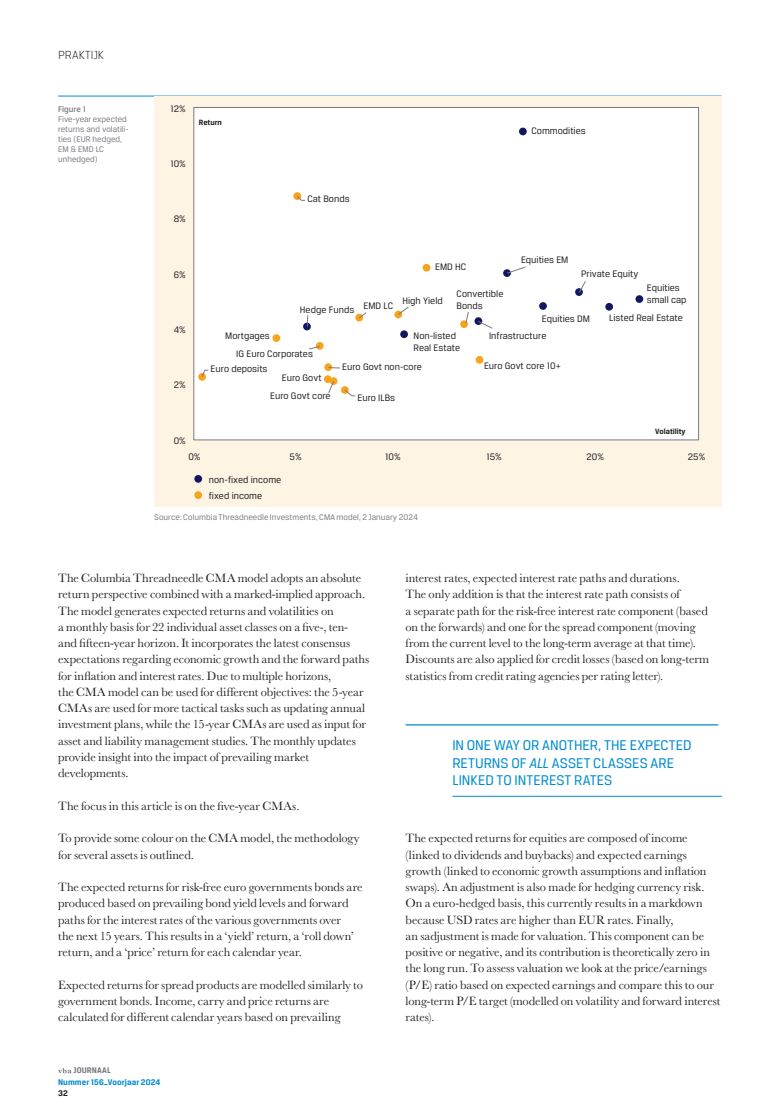
<style>
.page{position:relative;width:780px;height:1117px;background:#fff}
.page>*{position:absolute;margin:0;border:0;box-sizing:border-box;transform-origin:0 0}
.streamer{font:15px/17.5px "CFA Breuer Text";color:#008cd0}
.Plat_schreef__WR{font:12.5px/16.2px "Baskerville MT Std";letter-spacing:-.005em;color:#231f20}
.Plat_schreef{font:12.5px/16.2px "Baskerville MT Std";letter-spacing:-.005em;color:#231f20}
.t1{font:300 12.5px "CFA Breuer Text";color:#231f20}
.t2{font:10px/12px "CFA Breuer Text";color:#231f20}
._5_1_Caption{font:8.75px/10px "CFA Breuer Text";color:#7b7a81}
.Bron{font:8.75px "CFA Breuer Text";letter-spacing:.005em;color:#7b7a81}
.t3{font:700 8.75px "CFA Breuer Text";letter-spacing:.01em;color:#008cd0}
.t4{font:700 8.75px "CFA Breuer Text";letter-spacing:.01em;color:#7b7a81}
.t5{font:700 8.75px "CFA Breuer Text";color:#231f20}
.t6{font:700 8.12px "CFA Breuer Text";color:#231f20}
.s1{font-weight:500}
.s2{font-style:italic}
</style>
<div class="page">
<svg style="left:58px;top:1068px;width:13px;height:5px"></svg>
<hr style="left:405px;top:724px;width:313px;height:1px;background:#008cd0">
<hr style="left:452px;top:795px;width:269px;height:1px;background:#008cd0">
<hr style="left:58px;top:96px;width:96px;height:1px;background:#008cd0">
<div style="left:154px;top:96px;width:567px;height:410px;background:#fef4e4"></div>
<div style="left:194px;top:107px;width:504px;height:333px;background:#fff"></div>
<div style="left:539px;top:302px;width:8px;height:8px;background:#121761;border-radius:50%"></div>
<svg style="left:503px;top:269px;width:8px;height:8px"></svg>
<div style="left:635px;top:295px;width:8px;height:8px;background:#121761;border-radius:50%"></div>
<div style="left:605px;top:303px;width:8px;height:7px;background:#121761;border-radius:50%"></div>
<div style="left:519px;top:128px;width:7px;height:7px;background:#121761;border-radius:50%"></div>
<div style="left:460px;top:320px;width:8px;height:8px;background:#f9a31b;border-radius:50%"></div>
<div style="left:293px;top:192px;width:8px;height:8px;background:#f9a31b;border-radius:50%"></div>
<div style="left:575px;top:288px;width:8px;height:8px;background:#121761;border-radius:50%"></div>
<div style="left:400px;top:330px;width:8px;height:8px;background:#121761;border-radius:50%"></div>
<div style="left:474px;top:317px;width:8px;height:8px;background:#121761;border-radius:50%"></div>
<div style="left:272px;top:334px;width:8px;height:8px;background:#f9a31b;border-radius:50%"></div>
<div style="left:303px;top:322px;width:8px;height:8px;background:#121761;border-radius:50%"></div>
<div style="left:422px;top:264px;width:8px;height:7px;background:#f9a31b;border-radius:50%"></div>
<div style="left:355px;top:314px;width:8px;height:7px;background:#f9a31b;border-radius:50%"></div>
<svg style="left:394px;top:310px;width:8px;height:8px"></svg>
<div style="left:316px;top:342px;width:7px;height:7px;background:#f9a31b;border-radius:50%"></div>
<div style="left:324px;top:375px;width:8px;height:8px;background:#f9a31b;border-radius:50%"></div>
<div style="left:330px;top:377px;width:7px;height:8px;background:#f9a31b;border-radius:50%"></div>
<div style="left:475px;top:356px;width:8px;height:7px;background:#f9a31b;border-radius:50%"></div>
<svg style="left:324px;top:363px;width:8px;height:8px"></svg>
<svg style="left:341px;top:386px;width:8px;height:8px"></svg>
<div style="left:198px;top:373px;width:8px;height:7px;background:#f9a31b;border-radius:50%"></div>
<svg style="left:507px;top:266px;width:19px;height:7px"></svg>
<svg style="left:297px;top:196px;width:8px;height:5px"></svg>
<svg style="left:579px;top:281px;width:7px;height:12px"></svg>
<svg style="left:478px;top:321px;width:14px;height:7px"></svg>
<svg style="left:307px;top:315px;width:1px;height:12px"></svg>
<svg style="left:309px;top:346px;width:11px;height:3px"></svg>
<svg style="left:359px;top:312px;width:7px;height:6px"></svg>
<svg style="left:398px;top:306px;width:11px;height:9px"></svg>
<svg style="left:465px;top:312px;width:3px;height:11px"></svg>
<svg style="left:328px;top:381px;width:6px;height:12px"></svg>
<svg style="left:328px;top:367px;width:12px;height:1px"></svg>
<svg style="left:344px;top:389px;width:11px;height:7px"></svg>
<svg style="left:202px;top:370px;width:6px;height:7px"></svg>
<div style="left:194px;top:475px;width:8px;height:7px;background:#121761;border-radius:50%"></div>
<div style="left:194px;top:491px;width:8px;height:8px;background:#f9a31b;border-radius:50%"></div>
<p class="t1" style="left:58px;top:48px;width:47px">PRAKTIJK</p>
<p class="_5_1_Caption" style="left:58px;top:104px;width:72px"><span class="s1">Figure 1<br></span>Five-year expected returns and volatili&shy;ties (EUR hedged,<br>EM &amp; EMD LC unhedged)</p>
<p class="t2" style="left:171px;top:102px;width:17px">12%</p>
<p class="t2" style="left:170px;top:158px;width:17px">10%</p>
<p class="t2" style="left:174px;top:213px;width:14px">8%</p>
<p class="t2" style="left:174px;top:268px;width:14px">6%</p>
<p class="t2" style="left:174px;top:323px;width:14px">4%</p>
<p class="t2" style="left:174px;top:379px;width:13px">2%</p>
<p class="t2" style="left:174px;top:434px;width:14px">0%</p>
<p class="t6" style="left:199px;top:118px;width:25px">Return</p>
<p class="t2" style="left:531px;top:124px;width:56px">Commodities</p>
<p class="t2" style="left:307px;top:193px;width:44px">Cat Bonds</p>
<p class="t2" style="left:300px;top:303px;width:56px">Hedge Funds</p>
<p class="t2" style="left:363px;top:299px;width:31px">EMD LC</p>
<p class="t2" style="left:435px;top:261px;width:33px">EMD HC</p>
<p class="t2" style="left:402px;top:294px;width:42px">High Yield</p>
<p class="t2" style="left:456px;top:287px;width:48px">Convertible<br>Bonds</p>
<p class="t2" style="left:521px;top:253px;width:49px">Equities EM</p>
<p class="t2" style="left:581px;top:268px;width:59px">Private Equity</p>
<p class="t2" style="left:541px;top:312px;width:50px">Equities DM</p>
<p class="t2" style="left:646px;top:282px;width:41px">Equities small cap</p>
<p class="t2" style="left:609px;top:312px;width:75px">Listed Real Estate</p>
<p class="t2" style="left:225px;top:330px;width:46px">Mortgages</p>
<p class="t2" style="left:489px;top:330px;width:59px">Infrastructure</p>
<p class="t2" style="left:413px;top:330px;width:48px">Non-listed<br>Real Estate</p>
<p class="t2" style="left:236px;top:348px;width:78px">IG Euro Corporates</p>
<p class="t2" style="left:270px;top:367px;width:62px;line-height:18.8px;text-align:center">Euro Govt<br>Euro Govt core</p>
<p class="t2" style="left:342px;top:360px;width:81px">Euro Govt non-core</p>
<p class="t2" style="left:484px;top:360px;width:78px">Euro Govt core 10+</p>
<p class="t2" style="left:357px;top:391px;width:39px">Euro ILBs</p>
<p class="t2" style="left:211px;top:363px;width:58px">Euro deposits</p>
<p class="t6" style="left:655px;top:427px;width:32px">Volatility</p>
<p class="t2" style="left:188px;top:451px;width:14px">0%</p>
<p class="t2" style="left:289px;top:451px;width:14px">5%</p>
<p class="t2" style="left:385px;top:451px;width:17px">10%</p>
<p class="t2" style="left:486px;top:451px;width:17px">15%</p>
<p class="t2" style="left:586px;top:451px;width:19px">20%</p>
<p class="t2" style="left:687px;top:451px;width:19px">25%</p>
<p class="t2" style="left:209px;top:472px;width:74px;line-height:15.1px">non-fixed income fixed income</p>
<p class="Bron" style="left:154px;top:512px;width:265px">Source: Columbia Threadneedle Investments, CMA model, 2 January 2024</p>
<p class="Plat_schreef__WR" style="left:58px;top:569px;width:313px">The Columbia Threadneedle CMA model adopts an absolute return perspective combined with a marked-implied approach.<br>The model generates expected returns and volatilities on<br>a monthly basis for 22 individual asset classes on a five-, ten&shy;and fifteen-year horizon. It incorporates the latest consensus expectations regarding economic growth and the forward paths for inflation and interest rates. Due to multiple horizons,<br>the CMA model can be used for different objectives: the 5-year CMAs are used for more tactical tasks such as updating annual investment plans, while the 15-year CMAs are used as input for asset and liability management studies. The monthly updates provide insight into the impact of prevailing market developments.</p>
<p class="Plat_schreef__WR" style="left:58px;top:797px;width:243px">The focus in this article is on the five-year CMAs.</p>
<p class="Plat_schreef__WR" style="left:58px;top:829px;width:303px">To provide some colour on the CMA model, the methodology for several assets is outlined.</p>
<p class="Plat_schreef__WR" style="left:58px;top:878px;width:306px">The expected returns for risk-free euro governments bonds are produced based on prevailing bond yield levels and forward paths for the interest rates of the various governments over<br>the next 15 years. This results in a ‘yield’ return, a ‘roll down’ return, and a ‘price’ return for each calendar year.</p>
<p class="Plat_schreef__WR" style="left:58px;top:976px;width:306px">Expected returns for spread products are modelled similarly to government bonds. Income, carry and price returns are calculated for different calendar years based on prevailing</p>
<p class="t4" style="left:73px;top:1065px;width:39px">JOURNAAL</p>
<p class="t3" style="left:58px;top:1076px;width:104px">Nummer 156_Voorjaar 2024</p>
<p class="t5" style="left:58px;top:1087px;width:11px">32</p>
<p class="Plat_schreef__WR" style="left:405px;top:569px;width:305px">interest rates, expected interest rate paths and durations.<br>The only addition is that the interest rate path consists of<br>a separate path for the risk-free interest rate component (based on the forwards) and one for the spread component (moving from the current level to the long-term average at that time).<br>Discounts are also applied for credit losses (based on long-term statistics from credit rating agencies per rating letter).</p>
<p class="streamer" style="left:452px;top:736px;width:241px">IN ONE WAY OR ANOTHER, THE EXPECTED<br>RETURNS OF <span class="s2">ALL</span> ASSET CLASSES ARE<br>LINKED TO INTEREST RATES</p>
<p class="Plat_schreef" style="left:405px;top:829px;width:316px">The expected returns for equities are composed of income (linked to dividends and buybacks) and expected earnings growth (linked to economic growth assumptions and inflation swaps). An adjustment is also made for hedging currency risk.<br>On a euro-hedged basis, this currently results in a markdown because USD rates are higher than EUR rates. Finally,<br>an sadjustment is made for valuation. This component can be positive or negative, and its contribution is theoretically zero in the long run. To assess valuation we look at the price/earnings (P/E) ratio based on expected earnings and compare this to our long-term P/E target (modelled on volatility and forward interest rates).</p>
</div>
